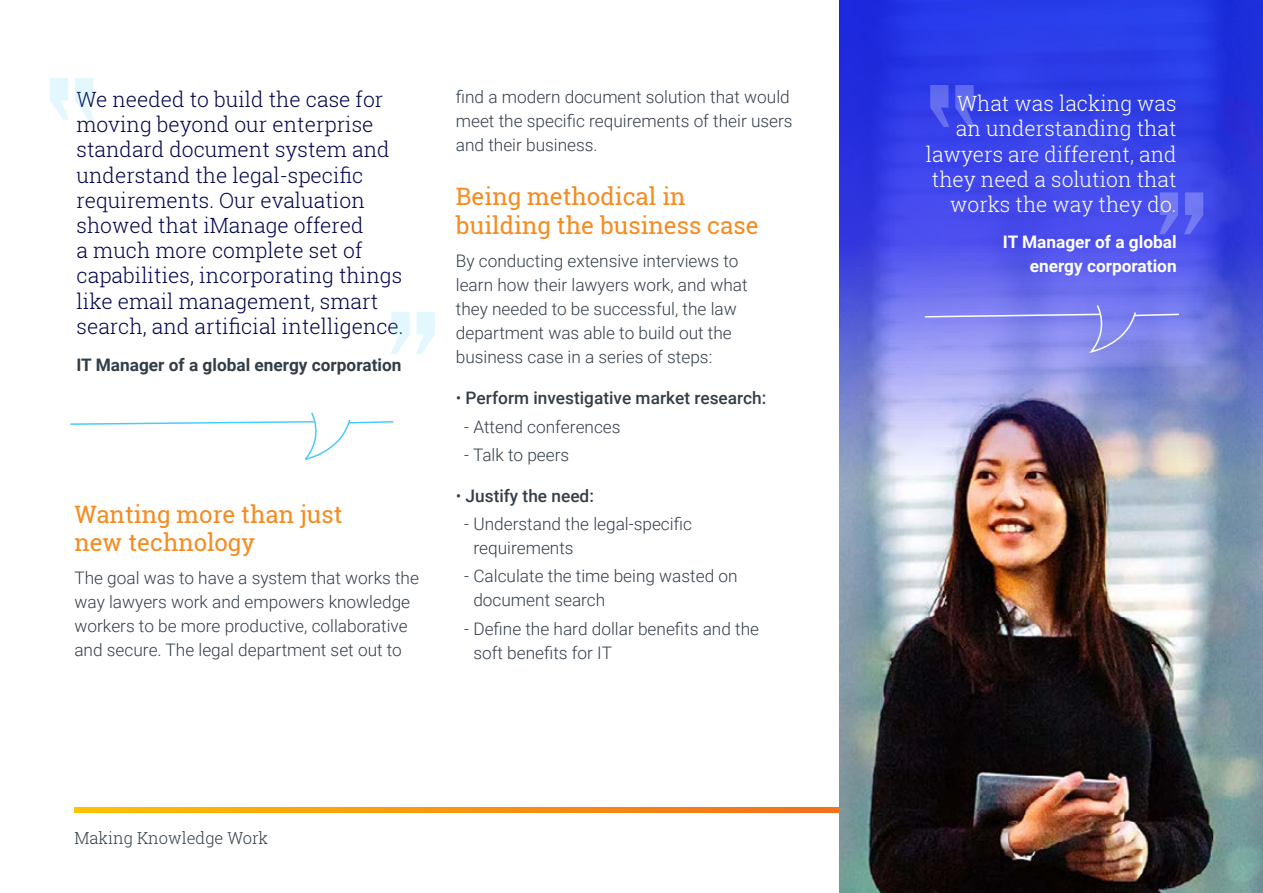
<style>
.page{position:relative;width:1263px;height:893px;background:#fff}
.page>*{position:absolute;margin:0;border:0;box-sizing:border-box;transform-origin:0 0}
.t1{font:24px/28.8px "Roboto Slab";color:#f68b1f}
.t2{font:300 21px/25.2px "Roboto Slab";color:#02064a}
.t3{font:300 21px/25.2px "Roboto Slab";color:#fff;text-align:right}
.t4{font:300 17.25px/24px "Roboto";color:#323e48}
.t5{font:500 17.25px "Roboto";color:#323e48}
.t6{font:700 17.25px/24px "Roboto";color:#fff;text-align:right}
.t7{font:700 17.25px "Roboto";color:#323e48}
.t8{font:300 16.5px "Roboto Slab";color:#323e48}
.s1{font-weight:300}
</style>
<div class="page">
<svg style="left:74px;top:808px;width:766px;height:4px;background:#f9960e"></svg>
<img style="left:840px;top:0;width:423px;height:893px">
<svg style="left:1159px;top:192px;width:44px;height:42px;background:#6268f0"></svg>
<svg style="left:930px;top:85px;width:44px;height:42px;background:#505aeb"></svg>
<svg style="left:923px;top:304px;width:257px;height:52px;background:#898cef"></svg>
<svg style="left:391px;top:312px;width:44px;height:42px"></svg>
<svg style="left:50px;top:78px;width:44px;height:42px"></svg>
<svg style="left:70px;top:412px;width:324px;height:48px"></svg>
<p class="t2" style="left:77px;top:86px;width:329px">We needed to build the case for moving beyond our enterprise standard document system and understand the legal-specific requirements. Our evaluation showed that iManage offered<br>a much more complete set of capabilities, incorporating things like email management, smart search, and artificial intelligence.</p>
<p class="t7" style="left:77px;top:352px;width:326px">IT Manager of a global energy corporation</p>
<h1 class="t1" style="left:74px;top:499px;width:270px">Wanting more than just new technology</h1>
<p class="t4" style="left:74px;top:566px;width:346px">The goal was to have a system that works the way lawyers work and empowers knowledge workers to be more productive, collaborative and secure. The legal department set out to</p>
<p class="t4" style="left:456px;top:84px;width:338px">find a modern document solution that would meet the specific requirements of their users and their business.</p>
<h1 class="t1" style="left:456px;top:182px;width:304px">Being methodical in building the business case</h1>
<p class="t4" style="left:456px;top:248px;width:293px">By conducting extensive interviews to learn how their lawyers work, and what they needed to be successful, the law department was able to build out the business case in a series of steps:</p>
<p class="t5" style="left:456px;top:386px;width:312px"><span class="s1">•</span> Perform investigative market research:</p>
<p class="t4" style="left:464px;top:414px;width:158px">- Attend conferences</p>
<p class="t4" style="left:464px;top:442px;width:107px">- Talk to peers</p>
<p class="t5" style="left:456px;top:484px;width:140px"><span class="s1">•</span> Justify the need:</p>
<p class="t4" style="left:473px;top:511px;width:220px;text-indent:-9px">- Understand the legal-specific requirements</p>
<p class="t4" style="left:473px;top:563px;width:266px;text-indent:-9px">- Calculate the time being wasted on document search</p>
<p class="t4" style="left:473px;top:616px;width:287px;text-indent:-9px">- Define the hard dollar benefits and the soft benefits for IT</p>
<p class="t8" style="left:74px;top:827px;width:195px">Making Knowledge Work</p>
<p class="t3" style="left:926px;top:90px;width:252px">What was lacking was<br>an understanding that lawyers are different, and they need a solution that works the way they do.</p>
<p class="t6" style="left:1003px;top:229px;width:175px">IT Manager of a global energy corporation</p>
</div>
